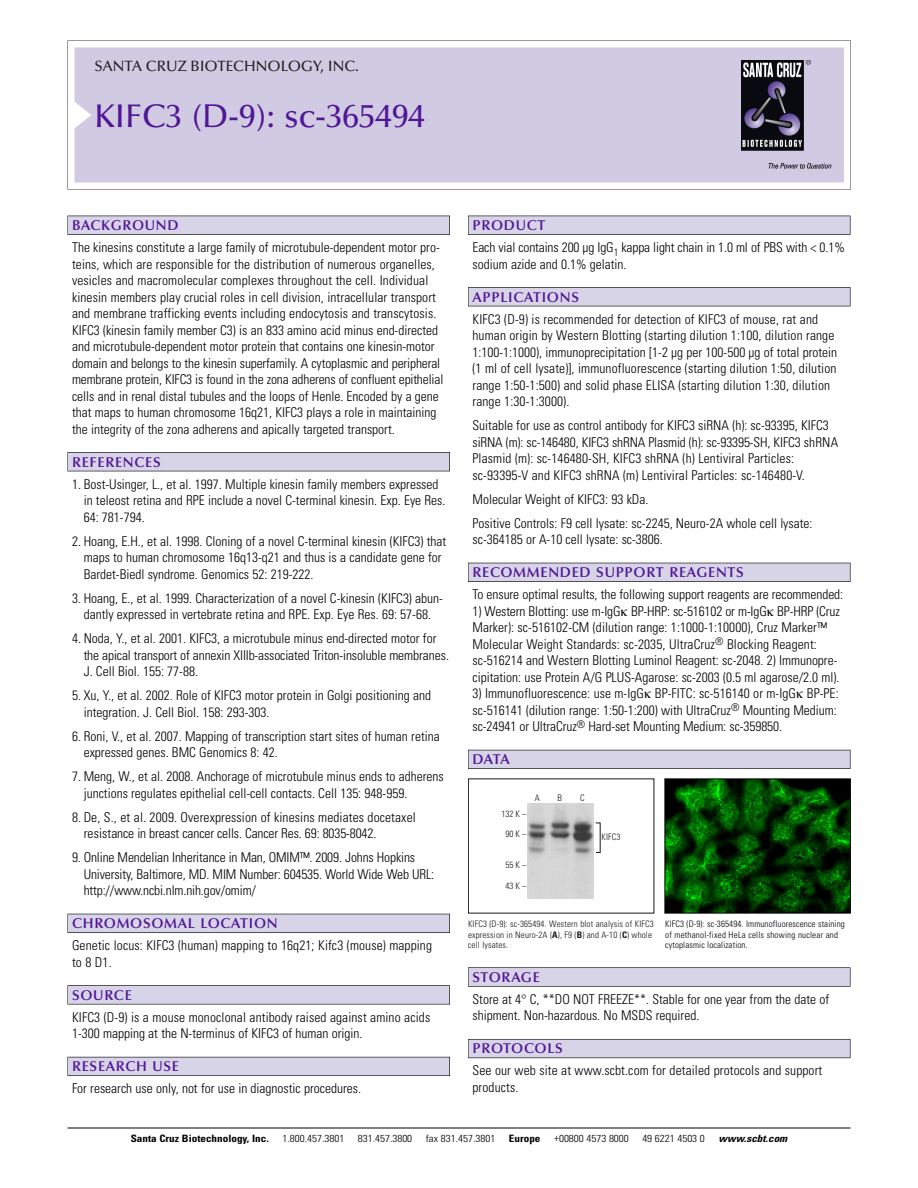
<style>
.page{position:relative;width:918px;height:1188px;background:#fff}
.page>*{position:absolute;margin:0;border:0;box-sizing:border-box;transform-origin:0 0}
.t1{font:500 33px "Optima";color:#511695}
.t2{font:500 15px "Optima";color:#231f20}
.t3{font:600 14.25px "Optima";letter-spacing:.05em;color:#511695}
.t4{font:300 condensed 13.5px/16.5px "Univers";color:#000}
.t5{font:300 condensed 10.2px "Univers";color:#000;scale:1.1 1}
.t6{font:700 condensed 10.2px "Univers";color:#000;scale:1.1 1}
.t7{font:italic 700 condensed 10.2px "Univers";color:#000;scale:1.1 1}
.t8{font:300 condensed 9px/10.5px "Univers";letter-spacing:.015em;color:#191919}
.t9{font:300 condensed 9px/10.5px "Univers";letter-spacing:.015em;color:#000}
.s1{font-weight:700}
</style>
<div class="page">
<svg style="left:68px;top:40px;width:783px;height:149px"></svg>
<div style="left:74px;top:47px;width:770px;height:135px;background:#d1cae3"></div>
<img style="left:741px;top:60px;width:90px;height:108px">
<div style="left:68px;top:216px;width:382px;height:19px;background:#535256"></div>
<div style="left:68px;top:216px;width:381px;height:18px;background:#d7d4e8"></div>
<div style="left:68px;top:452px;width:382px;height:19px;background:#515155"></div>
<div style="left:68px;top:453px;width:381px;height:18px;background:#d7d4e8"></div>
<div style="left:68px;top:914px;width:382px;height:19px;background:#515057"></div>
<div style="left:68px;top:914px;width:381px;height:18px;background:#d7d4e8"></div>
<div style="left:68px;top:985px;width:382px;height:19px;background:#575659"></div>
<div style="left:68px;top:986px;width:381px;height:18px;background:#d7d4e8"></div>
<div style="left:68px;top:1057px;width:382px;height:19px;background:#595860"></div>
<div style="left:68px;top:1057px;width:381px;height:18px;background:#d7d4e8"></div>
<div style="left:468px;top:216px;width:382px;height:19px;background:#535256"></div>
<div style="left:468px;top:216px;width:382px;height:18px;background:#d7d4e8"></div>
<div style="left:468px;top:287px;width:382px;height:19px;background:#515155"></div>
<div style="left:468px;top:288px;width:382px;height:18px;background:#d7d4e8"></div>
<div style="left:468px;top:563px;width:382px;height:19px;background:#515057"></div>
<div style="left:468px;top:563px;width:382px;height:18px;background:#d7d4e8"></div>
<div style="left:468px;top:750px;width:382px;height:19px;background:#535259"></div>
<div style="left:468px;top:750px;width:382px;height:18px;background:#d7d4e8"></div>
<div style="left:468px;top:967px;width:382px;height:20px;background:#666"></div>
<div style="left:468px;top:968px;width:382px;height:18px;background:#d7d4e8"></div>
<div style="left:468px;top:1039px;width:382px;height:19px;background:#5e5d65"></div>
<div style="left:468px;top:1040px;width:382px;height:18px;background:#d7d4e8"></div>
<hr style="left:68px;top:1128px;width:782px;height:1px;background:#000">
<img style="left:666px;top:780px;width:183px;height:132px">
<div style="left:664px;top:778px;width:187px;height:136px;border:1px solid #000"></div>
<img style="left:528px;top:804px;width:66px;height:95px">
<p class="t2" style="left:94px;top:60px;width:266px">SANTA CRUZ BIOTECHNOLOGY, INC.</p>
<p class="t1" style="left:94px;top:102px;width:332px">KIFC3 (D-9): sc-365494</p>
<p class="t3" style="left:72px;top:219px;width:108px">BACKGROUND</p>
<p class="t4" style="left:72px;top:240px;width:373px">The kinesins constitute a large family of microtubule-dependent motor pro&shy;teins, which are responsible for the distribution of numerous organelles, vesicles and macromolecular complexes throughout the cell. Individual kinesin members play crucial roles in cell division, intracellular transport and membrane trafficking events including endocytosis and transcytosis.<br>KIFC3 (kinesin family member C3) is an 833 amino acid minus end-directed and microtubule-dependent motor protein that contains one kinesin-motor domain and belongs to the kinesin superfamily. A cytoplasmic and peripheral membrane protein, KIFC3 is found in the zona adherens of confluent epithelial cells and in renal distal tubules and the loops of Henle. Encoded by a gene that maps to human chromosome 16q21, KIFC3 plays a role in maintaining the integrity of the zona adherens and apically targeted transport.</p>
<p class="t3" style="left:72px;top:456px;width:90px">REFERENCES</p>
<p class="t4" style="left:84px;top:477px;width:363px;text-indent:-12px">1. Bost-Usinger, L., et al. 1997. Multiple kinesin family members expressed in teleost retina and RPE include a novel C-terminal kinesin. Exp. Eye Res.<br>64: 781-794.</p>
<p class="t4" style="left:84px;top:534px;width:364px;text-indent:-12px">2. Hoang, E.H., et al. 1998. Cloning of a novel C-terminal kinesin (KIFC3) that maps to human chromosome 16q13-q21 and thus is a candidate gene for<br>Bardet-Biedl syndrome. Genomics 52: 219-222.</p>
<p class="t4" style="left:72px;top:591px;width:372px;text-align:center">3. Hoang, E., et al. 1999. Characterization of a novel C-kinesin (KIFC3) abun&shy;dantly expressed in vertebrate retina and RPE. Exp. Eye Res. 69: 57-68.</p>
<p class="t4" style="left:84px;top:631px;width:367px;text-indent:-12px">4. Noda, Y., et al. 2001. KIFC3, a microtubule minus end-directed motor for the apical transport of annexin XIIIb-associated Triton-insoluble membranes.<br>J. Cell Biol. 155: 77-88.</p>
<p class="t4" style="left:84px;top:688px;width:349px;text-indent:-12px">5. Xu, Y., et al. 2002. Role of KIFC3 motor protein in Golgi positioning and integration. J. Cell Biol. 158: 293-303.</p>
<p class="t4" style="left:84px;top:729px;width:358px;text-indent:-12px">6. Roni, V., et al. 2007. Mapping of transcription start sites of human retina expressed genes. BMC Genomics 8: 42.</p>
<p class="t4" style="left:84px;top:769px;width:362px;text-indent:-12px">7. Meng, W., et al. 2008. Anchorage of microtubule minus ends to adherens junctions regulates epithelial cell-cell contacts. Cell 135: 948-959.</p>
<p class="t4" style="left:84px;top:810px;width:334px;text-indent:-12px">8. De, S., et al. 2009. Overexpression of kinesins mediates docetaxel resistance in breast cancer cells. Cancer Res. 69: 8035-8042.</p>
<p class="t4" style="left:84px;top:850px;width:352px;text-indent:-12px">9. Online Mendelian Inheritance in Man, OMIM™. 2009. Johns Hopkins<br>University, Baltimore, MD. MIM Number: 604535. World Wide Web URL: http://www.ncbi.nlm.nih.gov/omim/</p>
<p class="t3" style="left:72px;top:917px;width:207px">CHROMOSOMAL LOCATION</p>
<p class="t4" style="left:72px;top:939px;width:362px">Genetic locus: KIFC3 (human) mapping to 16q21; Kifc3 (mouse) mapping to 8 D1.</p>
<p class="t3" style="left:72px;top:989px;width:61px">SOURCE</p>
<p class="t4" style="left:72px;top:1010px;width:360px">KIFC3 (D-9) is a mouse monoclonal antibody raised against amino acids<br>1-300 mapping at the N-terminus of KIFC3 of human origin.</p>
<p class="t3" style="left:72px;top:1060px;width:109px">RESEARCH USE</p>
<p class="t4" style="left:72px;top:1082px;width:291px">For research use only, not for use in diagnostic procedures.</p>
<p class="t3" style="left:473px;top:219px;width:74px">PRODUCT</p>
<p class="t4" style="left:473px;top:240px;width:374px">Each vial contains 200 µg IgG<sub>1</sub> kappa light chain in 1.0 ml of PBS with &lt; 0.1% sodium azide and 0.1% gelatin.</p>
<p class="t3" style="left:473px;top:291px;width:108px">APPLICATIONS</p>
<p class="t4" style="left:473px;top:312px;width:366px">KIFC3 (D-9) is recommended for detection of KIFC3 of mouse, rat and human origin by Western Blotting (starting dilution 1:100, dilution range 1:100-1:1000), immunoprecipitation [1-2 µg per 100-500 µg of total protein (1 ml of cell lysate)], immunofluorescence (starting dilution 1:50, dilution range 1:50-1:500) and solid phase ELISA (starting dilution 1:30, dilution range 1:30-1:3000).</p>
<p class="t4" style="left:473px;top:418px;width:367px">Suitable for use as control antibody for KIFC3 siRNA (h): sc-93395, KIFC3 siRNA (m): sc-146480, KIFC3 shRNA Plasmid (h): sc-93395-SH, KIFC3 shRNA Plasmid (m): sc-146480-SH, KIFC3 shRNA (h) Lentiviral Particles: sc-93395-V and KIFC3 shRNA (m) Lentiviral Particles: sc-146480-V.</p>
<p class="t4" style="left:473px;top:492px;width:177px">Molecular Weight of KIFC3: 93 kDa.</p>
<p class="t4" style="left:473px;top:516px;width:342px">Positive Controls: F9 cell lysate: sc-2245, Neuro-2A whole cell lysate: sc-364185 or A-10 cell lysate: sc-3806.</p>
<p class="t3" style="left:473px;top:566px;width:273px">RECOMMENDED SUPPORT REAGENTS</p>
<p class="t4" style="left:473px;top:588px;width:372px">To ensure optimal results, the following support reagents are recommended:</p>
<p class="t4" style="left:473px;top:604px;width:369px">1) Western Blotting: use m-IgG BP-HRP: sc-516102 or m-IgG BP-HRP (Cruz Marker): sc-516102-CM (dilution range: 1:1000-1:10000), Cruz Marker™ Molecular Weight Standards: sc-2035, UltraCruz<sup>®</sup> Blocking Reagent: sc-516214 and Western Blotting Luminol Reagent: sc-2048. 2) Immunopre&shy;cipitation: use Protein A/G PLUS-Agarose: sc-2003 (0.5 ml agarose/2.0 ml).</p>
<p class="t4" style="left:473px;top:687px;width:368px">3) Immunofluorescence: use m-IgG BP-FITC: sc-516140 or m-IgG BP-PE: sc-516141 (dilution range: 1:50-1:200) with UltraCruz<sup>®</sup> Mounting Medium: sc-24941 or UltraCruz<sup>®</sup> Hard-set Mounting Medium: sc-359850.</p>
<p class="t3" style="left:473px;top:753px;width:39px">DATA</p>
<p class="t8" style="left:502px;top:805px;width:26px;line-height:19.5px;text-align:center">132 K –<br>90K–</p>
<p class="t8" style="left:506px;top:861px;width:22px">55K–</p>
<p class="t8" style="left:506px;top:882px;width:22px">43K–</p>
<p class="t8" style="left:535px;top:793px;width:7px">A</p>
<p class="t8" style="left:557px;top:793px;width:6px">B</p>
<p class="t8" style="left:580px;top:793px;width:6px">C</p>
<p class="t8" style="left:601px;top:832px;width:21px">KIFC3</p>
<p class="t8" style="left:468px;top:920px;width:187px">KIFC3 (D-9): sc-365494. Western blot analysis of KIFC3 expression in Neuro-2A (<span class="s1">A</span>), F9 (<span class="s1">B</span>) and A-10 (<span class="s1">C</span>) whole cell lysates.</p>
<p class="t9" style="left:665px;top:920px;width:181px">KIFC3 (D-9): sc-365494. Immunofluorescence staining of methanol-fixed HeLa cells showing nuclear and cytoplasmic localization.</p>
<p class="t3" style="left:473px;top:971px;width:69px">STORAGE</p>
<p class="t4" style="left:473px;top:992px;width:358px">Store at 4° C, **DO NOT FREEZE**. Stable for one year from the date of shipment. Non-hazardous. No MSDS required.</p>
<p class="t3" style="left:473px;top:1043px;width:92px">PROTOCOLS</p>
<p class="t4" style="left:473px;top:1064px;width:351px">See our web site at www.scbt.com for detailed protocols and support products.</p>
<p class="t6" style="left:131px;top:1135px;width:127px">Santa Cruz Biotechnology, Inc.</p>
<p class="t5" style="left:282px;top:1135px;width:58px">1.800.457.3801</p>
<p class="t5" style="left:358px;top:1135px;width:51px">831.457.3800</p>
<p class="t5" style="left:426px;top:1135px;width:65px">fax 831.457.3801</p>
<p class="t6" style="left:509px;top:1135px;width:30px">Europe</p>
<p class="t5" style="left:554px;top:1135px;width:69px">+00800 4573 8000</p>
<p class="t5" style="left:642px;top:1135px;width:58px">49 6221 4503 0</p>
<p class="t7" style="left:719px;top:1135px;width:66px">www.scbt.com</p>
</div>
